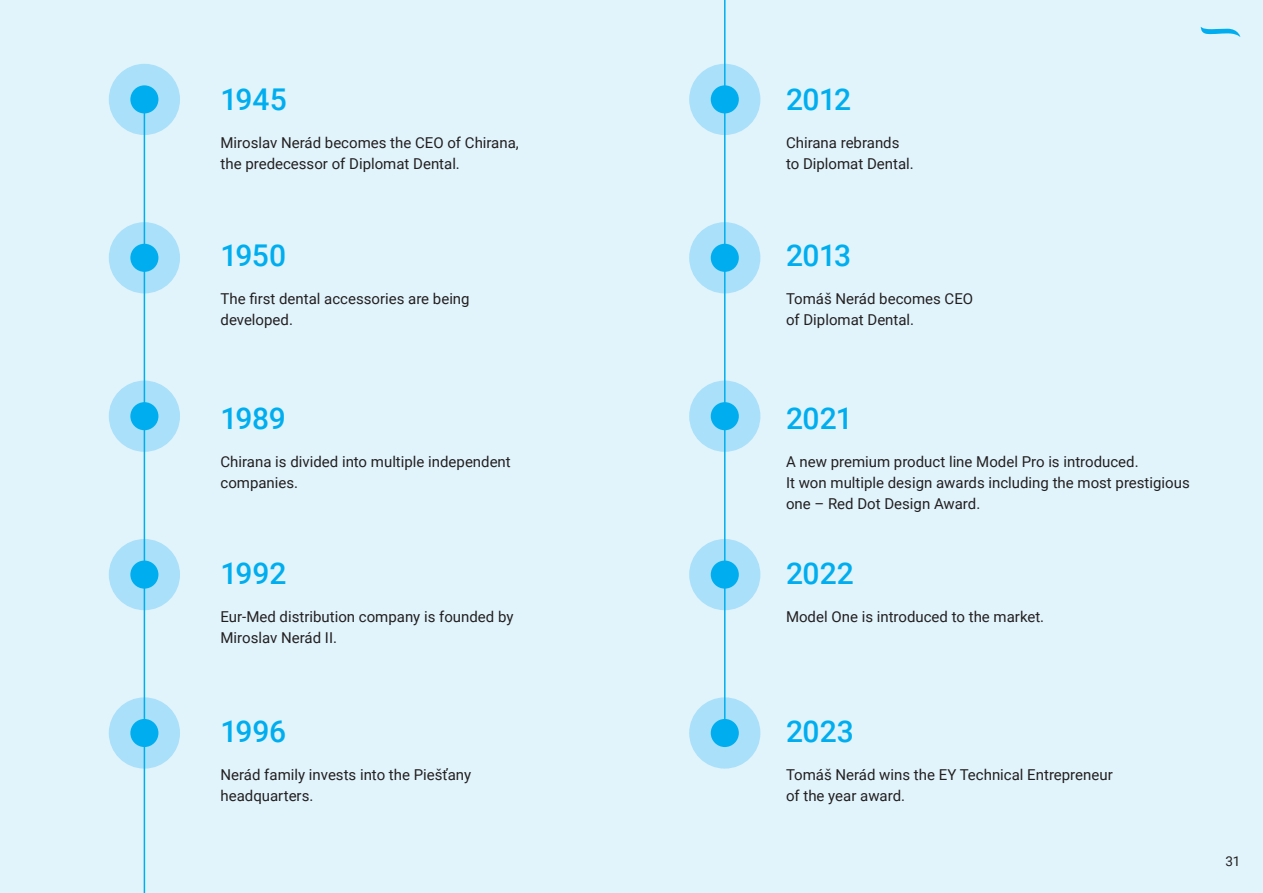
<style>
.page{position:relative;width:1263px;height:893px;background:#e1f4fc}
.page>*{position:absolute;margin:0;border:0;box-sizing:border-box;transform-origin:0 0}
.t1{font:500 30px "Roboto";letter-spacing:-.015em;color:#00aeef}
.Body_Copy{font:15px/21px "Roboto";color:#231f20}
.t2{font:13.5px "Roboto";color:#231f20}
</style>
<div class="page">
<svg style="left:1200px;top:27px;width:40px;height:10px"></svg>
<div style="left:109px;top:64px;width:71px;height:71px;background:#aae0f9;border-radius:50%"></div>
<div style="left:130px;top:85px;width:28px;height:28px;background:#00aeef;border-radius:50%"></div>
<div style="left:689px;top:697px;width:71px;height:72px;background:#aae0f9;border-radius:50%"></div>
<div style="left:711px;top:719px;width:28px;height:28px;background:#00aeef;border-radius:50%"></div>
<div style="left:109px;top:222px;width:71px;height:71px;background:#aae0f9;border-radius:50%"></div>
<div style="left:130px;top:244px;width:28px;height:28px;background:#00aeef;border-radius:50%"></div>
<div style="left:689px;top:539px;width:71px;height:71px;background:#aae0f9;border-radius:50%"></div>
<div style="left:711px;top:561px;width:28px;height:28px;background:#00aeef;border-radius:50%"></div>
<div style="left:109px;top:381px;width:71px;height:71px;background:#aae0f9;border-radius:50%"></div>
<div style="left:130px;top:402px;width:28px;height:28px;background:#00aeef;border-radius:50%"></div>
<div style="left:689px;top:381px;width:71px;height:71px;background:#aae0f9;border-radius:50%"></div>
<div style="left:711px;top:402px;width:28px;height:28px;background:#00aeef;border-radius:50%"></div>
<div style="left:109px;top:539px;width:71px;height:71px;background:#aae0f9;border-radius:50%"></div>
<div style="left:130px;top:561px;width:28px;height:28px;background:#00aeef;border-radius:50%"></div>
<div style="left:689px;top:222px;width:71px;height:71px;background:#aae0f9;border-radius:50%"></div>
<div style="left:711px;top:244px;width:28px;height:28px;background:#00aeef;border-radius:50%"></div>
<div style="left:109px;top:697px;width:71px;height:72px;background:#aae0f9;border-radius:50%"></div>
<div style="left:130px;top:719px;width:28px;height:28px;background:#00aeef;border-radius:50%"></div>
<div style="left:689px;top:64px;width:71px;height:71px;background:#aae0f9;border-radius:50%"></div>
<div style="left:711px;top:85px;width:28px;height:28px;background:#00aeef;border-radius:50%"></div>
<hr style="left:144px;top:99px;width:1px;height:794px;background:#00aeef">
<hr style="left:724px;top:0;width:1px;height:741px;background:#00aeef">
<h3 class="t1" style="left:221px;top:79px;width:68px">1945</h3>
<p class="Body_Copy" style="left:221px;top:132px;width:300px">Miroslav Nerád becomes the CEO of Chirana, the predecessor of Diplomat Dental.</p>
<h3 class="t1" style="left:221px;top:234px;width:67px">1950</h3>
<p class="Body_Copy" style="left:221px;top:288px;width:251px">The first dental accessories are being developed.</p>
<h3 class="t1" style="left:221px;top:397px;width:67px">1989</h3>
<p class="Body_Copy" style="left:221px;top:450px;width:292px">Chirana is divided into multiple independent companies.</p>
<h3 class="t1" style="left:221px;top:553px;width:67px">1992</h3>
<p class="Body_Copy" style="left:221px;top:606px;width:294px">Eur-Med distribution company is founded by<br>Miroslav Nerád II.</p>
<h3 class="t1" style="left:221px;top:710px;width:67px">1996</h3>
<p class="Body_Copy" style="left:221px;top:763px;width:252px">Nerád family invests into the Piešťany headquarters.</p>
<h3 class="t1" style="left:786px;top:79px;width:67px">2012</h3>
<p class="Body_Copy" style="left:786px;top:132px;width:129px">Chirana rebrands to Diplomat Dental.</p>
<h3 class="t1" style="left:786px;top:234px;width:67px">2013</h3>
<p class="Body_Copy" style="left:786px;top:288px;width:189px">Tomáš Nerád becomes CEO of Diplomat Dental.</p>
<h3 class="t1" style="left:786px;top:397px;width:69px">2021</h3>
<p class="Body_Copy" style="left:786px;top:450px;width:405px">A new premium product line Model Pro is introduced.<br>It won multiple design awards including the most prestigious one – Red Dot Design Award.</p>
<h3 class="t1" style="left:786px;top:553px;width:69px">2022</h3>
<p class="Body_Copy" style="left:786px;top:606px;width:260px">Model One is introduced to the market.</p>
<h3 class="t1" style="left:786px;top:710px;width:69px">2023</h3>
<p class="Body_Copy" style="left:786px;top:763px;width:328px">Tomáš Nerád wins the EY Technical Entrepreneur of the year award.</p>
<p class="t2" style="left:1225px;top:852px;width:17px">31</p>
</div>
